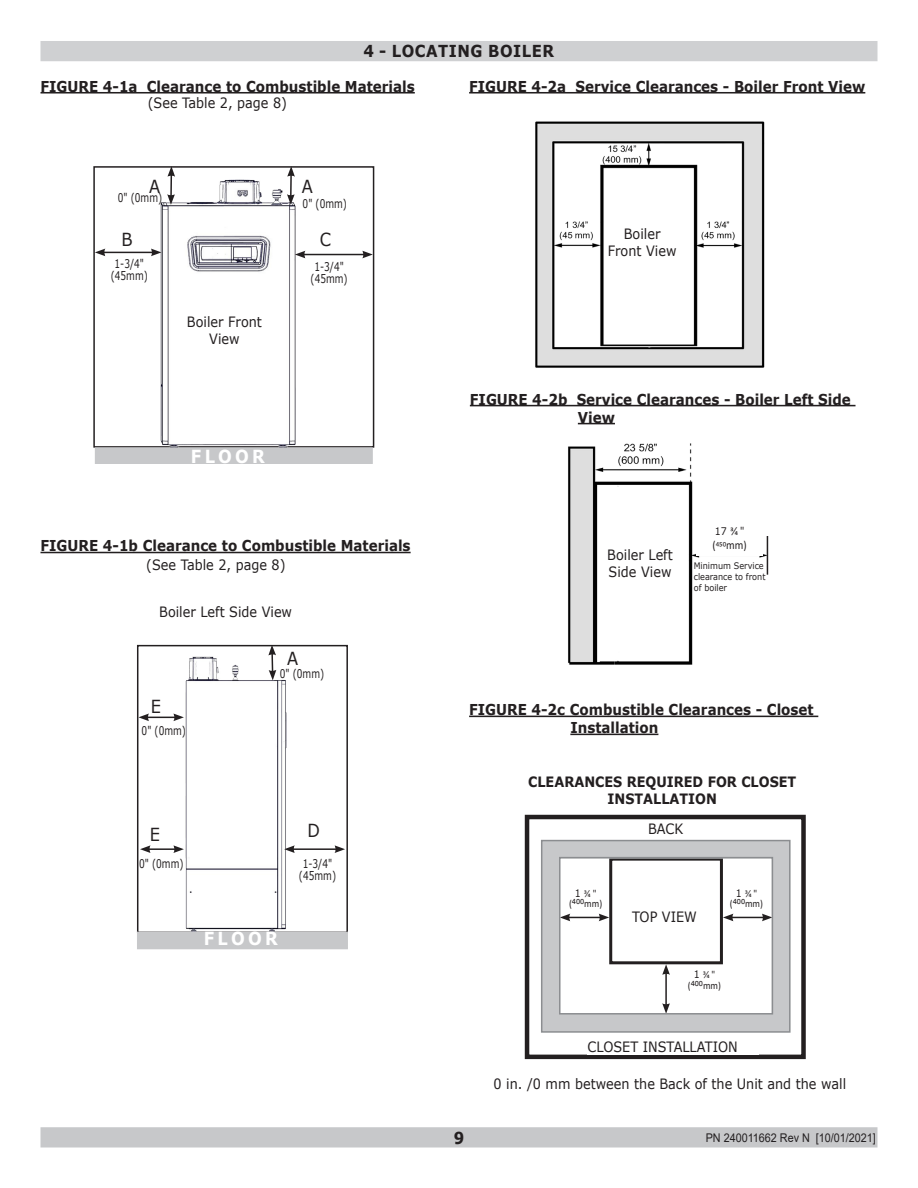
<style>
.page{position:relative;width:918px;height:1188px;background:#fff}
.page>*{position:absolute;margin:0;border:0;box-sizing:border-box;transform-origin:0 0}
.t1{font:700 18px "Verdana";letter-spacing:.2em;color:#fff;scale:.9 1}
.t2{font:18px "Verdana";color:#231f20;scale:.9 1}
.t3{font:700 16.5px "Verdana";letter-spacing:.035em;color:#231f20;scale:.9 1}
.t4{font:700 15px/18px "Verdana";color:#231f20;scale:.9 1}
.t5{font:14.25px/17.1px "Verdana";color:#231f20;text-align:center;scale:.9 1}
.t6{font:700 14.25px/17.1px "Verdana";color:#231f20;text-align:center;scale:.9 1}
.t7{font:12px/12px "Verdana";color:#231f20;text-align:center;scale:.75 1}
.t8{font:12px "Arial";color:#231f20;scale:.9 1}
.t9{font:12px/14.4px "Calibri";color:#231f20;scale:.9 1}
.t10{font:10.5px/10.5px "Calibri";color:#231f20;text-align:center;scale:.9 1}
.t11{font:9px/10.8px "Verdana";color:#231f20;scale:.9 1}
.s1{font-family:"Verdana";font-size:10.5px}
.s2{font-family:"Verdana";font-size:9.3px}
.s3{font-family:"Verdana"}
.s4{font-family:"Verdana";font-size:10.8px}
</style>
<div class="page">
<div style="left:41px;top:1128px;width:836px;height:19px;background:#c7c8ca"></div>
<div style="left:40px;top:1127px;width:838px;height:21px;border:2px solid #c7c8ca"></div>
<div style="left:525px;top:815px;width:281px;height:244px;border:4px solid #231f20"></div>
<div style="left:41px;top:42px;width:836px;height:18px;background:#cfd0d2"></div>
<div style="left:40px;top:41px;width:838px;height:20px;border:2px solid #cfd0d2"></div>
<div style="left:93px;top:166px;width:281px;height:282px;border:2px solid #231f20"></div>
<div style="left:137px;top:645px;width:211px;height:288px;border:2px solid #231f20"></div>
<img style="left:184px;top:656px;width:103px;height:276px">
<img style="left:153px;top:179px;width:149px;height:268px">
<svg style="left:138px;top:714px;width:46px;height:7px"></svg>
<svg style="left:268px;top:645px;width:8px;height:35px"></svg>
<hr style="left:148px;top:848px;width:28px;height:2px;background:#231f20">
<svg style="left:173px;top:845px;width:11px;height:8px"></svg>
<svg style="left:140px;top:845px;width:11px;height:8px"></svg>
<hr style="left:292px;top:848px;width:45px;height:2px;background:#231f20">
<svg style="left:284px;top:845px;width:11px;height:8px"></svg>
<svg style="left:335px;top:845px;width:10px;height:8px"></svg>
<hr style="left:290px;top:174px;width:2px;height:23px;background:#231f20">
<svg style="left:287px;top:194px;width:8px;height:11px"></svg>
<svg style="left:287px;top:166px;width:8px;height:11px"></svg>
<hr style="left:303px;top:254px;width:62px;height:1px;background:#231f20">
<svg style="left:295px;top:251px;width:10px;height:7px"></svg>
<svg style="left:362px;top:251px;width:11px;height:7px"></svg>
<hr style="left:103px;top:252px;width:50px;height:1px;background:#231f20">
<svg style="left:95px;top:249px;width:10px;height:7px"></svg>
<svg style="left:151px;top:249px;width:10px;height:7px"></svg>
<div style="left:95px;top:447px;width:278px;height:17px;background:#c7c8ca;border:2px solid #c7c8ca"></div>
<hr style="left:170px;top:174px;width:2px;height:23px;background:#231f20">
<svg style="left:167px;top:194px;width:8px;height:11px"></svg>
<svg style="left:167px;top:166px;width:8px;height:11px"></svg>
<div style="left:137px;top:932px;width:211px;height:17px;background:#c7c8ca"></div>
<hr style="left:40px;top:92px;width:375px;height:2px;background:#231f20">
<hr style="left:469px;top:92px;width:396px;height:2px;background:#231f20">
<hr style="left:40px;top:552px;width:371px;height:1px;background:#231f20">
<img style="left:514px;top:121px;width:284px;height:286px">
<hr style="left:470px;top:405px;width:386px;height:1px;background:#231f20">
<hr style="left:578px;top:423px;width:37px;height:1px;background:#231f20">
<hr style="left:469px;top:716px;width:349px;height:1px;background:#231f20">
<hr style="left:570px;top:734px;width:88px;height:1px;background:#231f20">
<div style="left:587px;top:1041px;width:172px;height:14px;background:#fff"></div>
<img style="left:568px;top:443px;width:199px;height:222px">
<div style="left:694px;top:562px;width:72px;height:32px;background:#fff"></div>
<div style="left:696px;top:526px;width:67px;height:29px;background:#fff"></div>
<hr style="left:767px;top:536px;width:1px;height:39px;background:#231f20">
<svg style="left:541px;top:839px;width:250px;height:191px"></svg>
<hr style="left:568px;top:917px;width:33px;height:1px;background:#231f20">
<svg style="left:599px;top:914px;width:10px;height:7px"></svg>
<svg style="left:562px;top:914px;width:8px;height:7px"></svg>
<hr style="left:665px;top:973px;width:2px;height:33px;background:#231f20">
<svg style="left:662px;top:964px;width:8px;height:11px"></svg>
<svg style="left:662px;top:1003px;width:8px;height:9px"></svg>
<hr style="left:731px;top:917px;width:33px;height:1px;background:#231f20">
<svg style="left:762px;top:914px;width:8px;height:7px"></svg>
<svg style="left:723px;top:914px;width:10px;height:7px"></svg>
<div style="left:541px;top:840px;width:250px;height:193px;border:2px solid #8b8d90"></div>
<div style="left:559px;top:857px;width:214px;height:158px;border:2px solid #8b8d90"></div>
<p class="t3" style="left:364px;top:40px;width:213px">4 - LOCATING BOILER</p>
<p class="t4" style="left:40px;top:77px;width:417px">FIGURE 4-1a Clearance to Combustible Materials</p>
<p class="t4" style="left:469px;top:77px;width:442px">FIGURE 4-2a Service Clearances - Boiler Front View</p>
<p class="t5" style="left:148px;top:94px;width:156px">(See Table 2, page 8)</p>
<p class="t2" style="left:149px;top:174px;width:14px">A</p>
<p class="t2" style="left:302px;top:174px;width:14px">A</p>
<p class="t7" style="left:118px;top:192px;width:61px">0" (0mm)</p>
<p class="t7" style="left:303px;top:198px;width:61px">0" (0mm)</p>
<p class="t2" style="left:122px;top:227px;width:14px">B</p>
<p class="t2" style="left:320px;top:227px;width:14px">C</p>
<p class="t7" style="left:111px;top:257px;width:51px">1-3/4" (45mm)</p>
<p class="t7" style="left:311px;top:260px;width:51px">1-3/4" (45mm)</p>
<p class="t5" style="left:187px;top:313px;width:85px">Boiler Front<br>View</p>
<p class="t1" style="left:191px;top:443px;width:84px">FLOOR</p>
<p class="t4" style="left:40px;top:537px;width:413px">FIGURE 4-1b Clearance to Combustible Materials</p>
<p class="t5" style="left:146px;top:556px;width:156px">(See Table 2, page 8)</p>
<p class="t5" style="left:159px;top:603px;width:149px">Boiler Left Side View</p>
<p class="t2" style="left:287px;top:646px;width:14px">A</p>
<p class="t2" style="left:151px;top:694px;width:13px">E</p>
<p class="t7" style="left:142px;top:724px;width:61px">0" (0mm)</p>
<p class="t7" style="left:280px;top:667px;width:61px">0" (0mm)</p>
<p class="t2" style="left:150px;top:822px;width:13px">E</p>
<p class="t2" style="left:308px;top:818px;width:15px">D</p>
<p class="t7" style="left:139px;top:858px;width:61px">0" (0mm)</p>
<p class="t1" style="left:204px;top:926px;width:84px">FLOOR</p>
<p class="t7" style="left:299px;top:858px;width:51px">1-3/4" (45mm)</p>
<p class="t5" style="left:608px;top:225px;width:78px">Boiler<br>Front View</p>
<p class="t4" style="left:578px;top:390px;width:305px;text-indent:-108px">FIGURE 4-2b Service Clearances - Boiler Left Side<br>View</p>
<p class="t5" style="left:607px;top:546px;width:74px;text-align:left">Boiler Left<br>Side View</p>
<p class="t9" style="left:712px;top:524px;width:40px"><span class="s1">17</span> 3/4 " (<span class="s2">450</span>mm)</p>
<p class="t11" style="left:694px;top:560px;width:81px">Minimum Service clearance to front of boiler</p>
<p class="t4" style="left:570px;top:701px;width:272px;text-indent:-101px">FIGURE 4-2c Combustible Clearances - Closet<br>Installation</p>
<p class="t6" style="left:528px;top:773px;width:299px">CLEARANCES REQUIRED FOR CLOSET<br>INSTALLATION</p>
<p class="t5" style="left:648px;top:820px;width:41px">BACK</p>
<p class="t10" style="left:569px;top:888px;width:38px"><span class="s3">1</span> 3/4 " (<span class="s4">400</span>mm)</p>
<p class="t10" style="left:730px;top:888px;width:38px"><span class="s3">1</span> 3/4 " (<span class="s4">400</span>mm)</p>
<p class="t5" style="left:632px;top:908px;width:74px">TOP VIEW</p>
<p class="t10" style="left:688px;top:969px;width:38px"><span class="s3">1</span> 3/4 " (<span class="s4">400</span>mm)</p>
<p class="t5" style="left:587px;top:1038px;width:169px">CLOSET INSTALLATION</p>
<p class="t3" style="left:454px;top:1126px;width:13px">9</p>
<p class="t5" style="left:494px;top:1075px;width:393px">0 in. /0 mm between the Back of the Unit and the wall</p>
<p class="t8" style="left:706px;top:1129px;width:191px">PN 240011662 Rev N [10/01/2021]</p>
</div>
